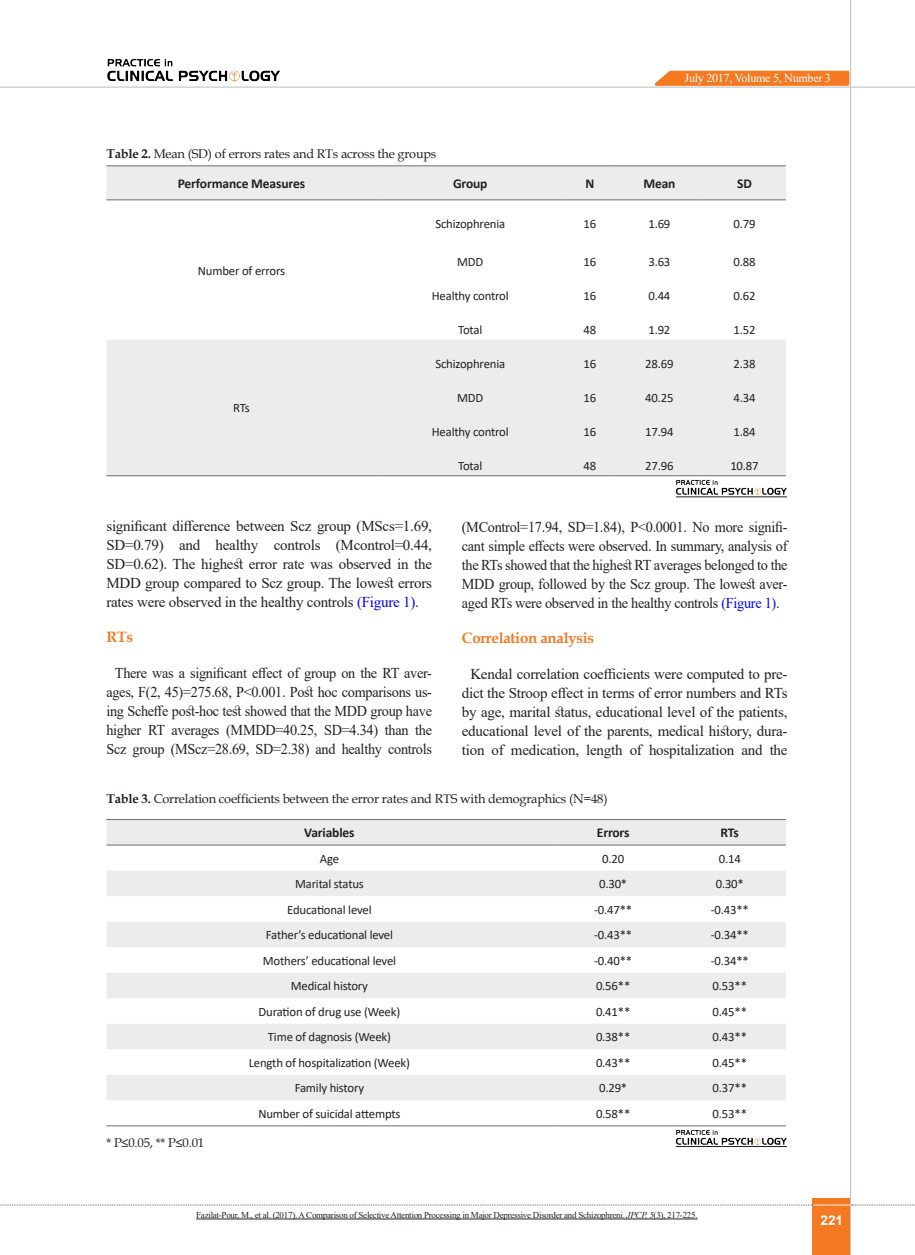
<style>
.page{position:relative;width:915px;height:1255px;background:#fff}
.page>*{position:absolute;margin:0;border:0;box-sizing:border-box;transform-origin:0 0}
.matn-en{font:15px/19px "Times New Roman";letter-spacing:-.015em;color:#231f20;text-align:center;scale:.95 1}
.matn-en-2{font:15px/19px "Times New Roman";letter-spacing:-.015em;color:#231f20;text-align:justify}
.Titr-1{font:700 15px "Book Antiqua";letter-spacing:-.02em;color:#f47921}
.chart{font:700 13.5px "Calibri";letter-spacing:-.01em;color:#231f20}
.t1{font:700 13.5px "Arial";color:#fff}
.chart-2{font:12.75px "Calibri";letter-spacing:-.015em;color:#231f20}
.zirnevis{font:12.75px "Book Antiqua";letter-spacing:-.015em;color:#231f20}
.Affiliations{font:12.75px "Book Antiqua";letter-spacing:-.015em;color:#231f20}
.t2{font:12.15px "Times New Roman";letter-spacing:-.025em;color:#fff}
.chart-3{font:9px "Times New Roman";letter-spacing:-.03em;color:#231f20}
.s1{font-weight:700}
.s2{color:#00f}
.s3{font-style:italic}
</style>
<div class="page">
<div style="left:812px;top:1198px;width:38px;height:56px;background:#f47921"></div>
<hr style="left:849px;top:0;width:1px;height:1254px;background:#c2c3c6">
<hr style="left:0;top:87px;width:914px;height:1px;background:#c2c3c6">
<hr style="left:812px;top:1204px;width:38px;height:1px;background:#ececee">
<svg style="left:0;top:1204px;width:812px;height:1px"></svg>
<svg style="left:851px;top:1204px;width:64px;height:1px"></svg>
<svg style="left:106px;top:166px;width:679px;height:309px;fill:#ececee"></svg>
<hr style="left:106px;top:165px;width:270px;height:1px;background:#6c6d70">
<hr style="left:376px;top:165px;width:188px;height:1px;background:#6c6d70">
<hr style="left:564px;top:165px;width:51px;height:1px;background:#6c6d70">
<hr style="left:615px;top:165px;width:88px;height:1px;background:#6c6d70">
<hr style="left:703px;top:165px;width:82px;height:1px;background:#6c6d70">
<hr style="left:106px;top:199px;width:270px;height:1px;background:#6c6d70">
<hr style="left:376px;top:199px;width:188px;height:1px;background:#6c6d70">
<hr style="left:564px;top:199px;width:51px;height:1px;background:#6c6d70">
<hr style="left:615px;top:199px;width:88px;height:1px;background:#6c6d70">
<hr style="left:703px;top:199px;width:82px;height:1px;background:#6c6d70">
<hr style="left:106px;top:475px;width:270px;height:1px;background:#6c6d70">
<hr style="left:376px;top:475px;width:188px;height:1px;background:#6c6d70">
<hr style="left:564px;top:475px;width:51px;height:1px;background:#6c6d70">
<hr style="left:615px;top:475px;width:88px;height:1px;background:#6c6d70">
<hr style="left:703px;top:475px;width:82px;height:1px;background:#6c6d70">
<img style="left:675px;top:479px;width:112px;height:19px">
<hr style="left:675px;top:496px;width:111px;height:1px;background:#231f20">
<svg style="left:106px;top:820px;width:679px;height:280px;fill:#ececee"></svg>
<hr style="left:106px;top:819px;width:446px;height:1px;background:#6c6d70">
<hr style="left:552px;top:819px;width:121px;height:1px;background:#6c6d70">
<hr style="left:673px;top:819px;width:112px;height:1px;background:#6c6d70">
<hr style="left:106px;top:844px;width:446px;height:1px;background:#6c6d70">
<hr style="left:552px;top:844px;width:121px;height:1px;background:#6c6d70">
<hr style="left:673px;top:844px;width:112px;height:1px;background:#6c6d70">
<hr style="left:106px;top:1125px;width:446px;height:1px;background:#6c6d70">
<hr style="left:552px;top:1125px;width:121px;height:1px;background:#6c6d70">
<hr style="left:673px;top:1125px;width:112px;height:1px;background:#6c6d70">
<img style="left:675px;top:1129px;width:112px;height:18px">
<hr style="left:675px;top:1146px;width:111px;height:1px;background:#231f20">
<hr style="left:196px;top:1218px;width:501px;height:1px;background:#231f20">
<svg style="left:648px;top:69px;width:202px;height:18px;background:#f4944f"></svg>
<img style="left:106px;top:59px;width:188px;height:29px">
<p class="t2" style="left:684px;top:69px;width:148px">July 2017, Volume 5, Number 3</p>
<p class="Affiliations" style="left:106px;top:145px;width:331px"><span class="s1">Table 2.</span> Mean (SD) of errors rates and RTs across the groups</p>
<p class="chart" style="left:178px;top:174px;width:129px">Performance Measures</p>
<p class="chart" style="left:453px;top:174px;width:36px">Group</p>
<p class="chart" style="left:585px;top:174px;width:10px">N</p>
<p class="chart" style="left:643px;top:174px;width:34px">Mean</p>
<p class="chart" style="left:736px;top:174px;width:16px">SD</p>
<p class="chart-2" style="left:198px;top:261px;width:89px">Number of errors</p>
<p class="chart-2" style="left:233px;top:399px;width:18px">RTs</p>
<p class="chart-2" style="left:435px;top:215px;width:71px">Schizophrenia</p>
<p class="chart-2" style="left:583px;top:215px;width:14px">16</p>
<p class="chart-2" style="left:648px;top:215px;width:24px">1.69</p>
<p class="chart-2" style="left:733px;top:215px;width:24px">0.79</p>
<p class="chart-2" style="left:457px;top:252px;width:28px">MDD</p>
<p class="chart-2" style="left:583px;top:252px;width:14px">16</p>
<p class="chart-2" style="left:648px;top:252px;width:24px">3.63</p>
<p class="chart-2" style="left:733px;top:252px;width:24px">0.88</p>
<p class="chart-2" style="left:431px;top:286px;width:78px">Healthy control</p>
<p class="chart-2" style="left:583px;top:286px;width:14px">16</p>
<p class="chart-2" style="left:648px;top:286px;width:24px">0.44</p>
<p class="chart-2" style="left:733px;top:286px;width:24px">0.62</p>
<p class="chart-2" style="left:458px;top:320px;width:26px">Total</p>
<p class="chart-2" style="left:583px;top:320px;width:14px">48</p>
<p class="chart-2" style="left:648px;top:320px;width:24px">1.92</p>
<p class="chart-2" style="left:733px;top:320px;width:24px">1.52</p>
<p class="chart-2" style="left:435px;top:354px;width:71px">Schizophrenia</p>
<p class="chart-2" style="left:583px;top:354px;width:14px">16</p>
<p class="chart-2" style="left:645px;top:354px;width:30px">28.69</p>
<p class="chart-2" style="left:733px;top:354px;width:24px">2.38</p>
<p class="chart-2" style="left:457px;top:388px;width:28px">MDD</p>
<p class="chart-2" style="left:583px;top:388px;width:14px">16</p>
<p class="chart-2" style="left:645px;top:388px;width:30px">40.25</p>
<p class="chart-2" style="left:733px;top:388px;width:24px">4.34</p>
<p class="chart-2" style="left:431px;top:422px;width:78px">Healthy control</p>
<p class="chart-2" style="left:583px;top:422px;width:14px">16</p>
<p class="chart-2" style="left:645px;top:422px;width:30px">17.94</p>
<p class="chart-2" style="left:733px;top:422px;width:24px">1.84</p>
<p class="chart-2" style="left:458px;top:456px;width:26px">Total</p>
<p class="chart-2" style="left:583px;top:456px;width:14px">48</p>
<p class="chart-2" style="left:645px;top:456px;width:30px">27.96</p>
<p class="chart-2" style="left:730px;top:456px;width:30px">10.87</p>
<p class="matn-en-2" style="left:106px;top:515px;width:327px">significant difference between Scz group (MScs=1.69, SD=0.79) and healthy controls (Mcontrol=0.44, SD=0.62). The highest error rate was observed in the MDD group compared to Scz group. The lowest errors rates were observed in the healthy controls <span class="s2">(Figure 1)</span>.</p>
<p class="Titr-1" style="left:106px;top:626px;width:28px">RTs</p>
<p class="matn-en" style="left:106px;top:663px;width:344px">There was a significant effect of group on the RT aver&shy;ages, F(2, 45)=275.68, P&lt;0.001. Post hoc comparisons us&shy;ing Scheffe post-hoc test showed that the MDD group have higher RT averages (MMDD=40.25, SD=4.34) than the Scz group (MScz=28.69, SD=2.38) and healthy controls</p>
<p class="matn-en" style="left:461px;top:516px;width:344px;text-align:justify">(MControl=17.94, SD=1.84), P&lt;0.0001. No more signifi&shy;cant simple effects were observed. In summary, analysis of the RTs showed that the highest RT averages belonged to the MDD group, followed by the Scz group. The lowest aver&shy;aged RTs were observed in the healthy controls <span class="s2">(Figure 1)</span>.</p>
<p class="Titr-1" style="left:461px;top:627px;width:134px">Correlation analysis</p>
<p class="matn-en-2" style="left:461px;top:663px;width:327px;text-align:center">Kendal correlation coefficients were computed to pre&shy;dict the Stroop effect in terms of error numbers and RTs by age, marital status, educational level of the patients, educational level of the parents, medical history, dura&shy;tion of medication, length of hospitalization and the</p>
<p class="zirnevis" style="left:106px;top:790px;width:502px"><span class="s1">Table 3.</span> Correlation coefficients between the error rates and RTS with demographics (N=48)</p>
<p class="chart" style="left:304px;top:823px;width:52px">Variables</p>
<p class="chart" style="left:596px;top:823px;width:34px">Errors</p>
<p class="chart" style="left:720px;top:823px;width:20px">RTs</p>
<p class="chart-2" style="left:320px;top:849px;width:21px">Age</p>
<p class="chart-2" style="left:602px;top:849px;width:24px">0.20</p>
<p class="chart-2" style="left:718px;top:849px;width:24px">0.14</p>
<p class="chart-2" style="left:295px;top:875px;width:70px">Marital status</p>
<p class="chart-2" style="left:599px;top:875px;width:30px">0.30*</p>
<p class="chart-2" style="left:715px;top:875px;width:30px">0.30*</p>
<p class="chart-2" style="left:287px;top:900px;width:86px">Educational level</p>
<p class="chart-2" style="left:594px;top:900px;width:40px">-0.47**</p>
<p class="chart-2" style="left:710px;top:900px;width:40px">-0.43**</p>
<p class="chart-2" style="left:266px;top:926px;width:129px">Father’s educational level</p>
<p class="chart-2" style="left:594px;top:926px;width:40px">-0.43**</p>
<p class="chart-2" style="left:710px;top:926px;width:40px">-0.34**</p>
<p class="chart-2" style="left:263px;top:951px;width:135px">Mothers’ educational level</p>
<p class="chart-2" style="left:594px;top:951px;width:40px">-0.40**</p>
<p class="chart-2" style="left:710px;top:951px;width:40px">-0.34**</p>
<p class="chart-2" style="left:291px;top:977px;width:78px">Medical history</p>
<p class="chart-2" style="left:595px;top:977px;width:36px">0.56**</p>
<p class="chart-2" style="left:712px;top:977px;width:36px">0.53**</p>
<p class="chart-2" style="left:258px;top:1002px;width:143px">Duration of drug use (Week)</p>
<p class="chart-2" style="left:595px;top:1002px;width:36px">0.41**</p>
<p class="chart-2" style="left:712px;top:1002px;width:36px">0.45**</p>
<p class="chart-2" style="left:268px;top:1028px;width:124px">Time of dagnosis (Week)</p>
<p class="chart-2" style="left:595px;top:1028px;width:36px">0.38**</p>
<p class="chart-2" style="left:712px;top:1028px;width:36px">0.43**</p>
<p class="chart-2" style="left:249px;top:1053px;width:163px">Length of hospitalization (Week)</p>
<p class="chart-2" style="left:595px;top:1053px;width:36px">0.43**</p>
<p class="chart-2" style="left:712px;top:1053px;width:36px">0.45**</p>
<p class="chart-2" style="left:294px;top:1079px;width:71px">Family history</p>
<p class="chart-2" style="left:599px;top:1079px;width:30px">0.29*</p>
<p class="chart-2" style="left:712px;top:1079px;width:36px">0.37**</p>
<p class="chart-2" style="left:258px;top:1104px;width:144px">Number of suicidal attempts</p>
<p class="chart-2" style="left:595px;top:1104px;width:36px">0.58**</p>
<p class="chart-2" style="left:712px;top:1104px;width:36px">0.53**</p>
<p class="zirnevis" style="left:106px;top:1133px;width:99px">* P≤0.05, ** P≤0.01</p>
<p class="chart-3" style="left:196px;top:1208px;width:502px">Fazilat-Pour, M., et al. (2017). A Comparison of Selective Attention Processing in Major Depressive Disorder and Schizophreni. <span class="s3">JPCP, 5</span>(3), 217-225.</p>
<p class="t1" style="left:820px;top:1210px;width:24px">221</p>
</div>
